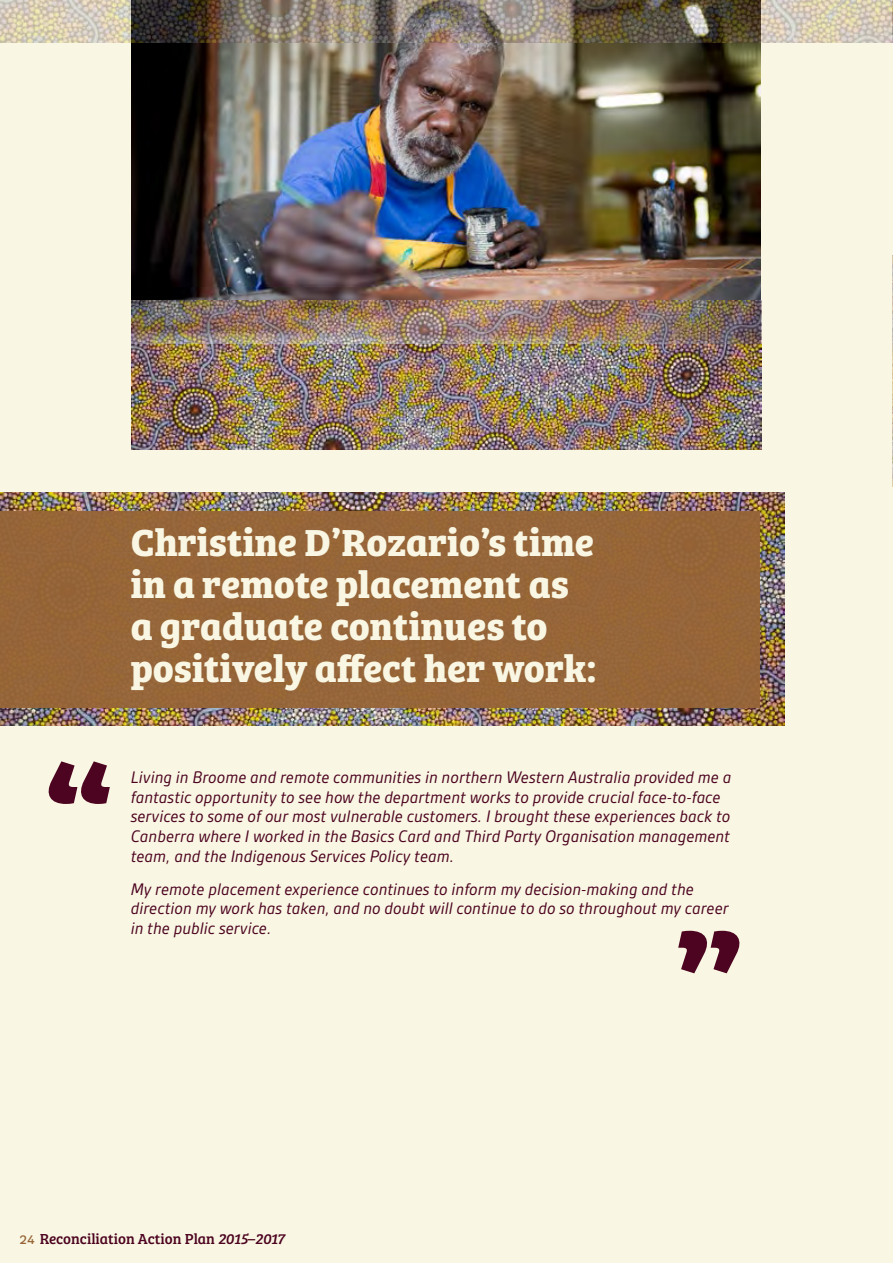
<style>
.page{position:relative;width:893px;height:1263px;background:#f9f7e3}
.page>*{position:absolute;margin:0;border:0;box-sizing:border-box;transform-origin:0 0}
.t1{font:700 150px "Bree Serif";color:#4d0421}
.heading_4{font:700 39px/42px "Bree Serif";color:#f9f7e3}
.t2{font:italic 18px/19.8px "Gesta";color:#4d0421}
.t3{font:15px "Bree Serif";color:#4d0421}
.s1{font-family:"Iskra";color:#976537}
.s2{font-style:italic}
</style>
<div class="page">
<img style="left:132px;top:42px;width:629px;height:259px">
<img style="left:132px;top:301px;width:629px;height:43px">
<img style="left:132px;top:344px;width:629px;height:106px">
<img style="left:0;top:493px;width:784px;height:232px">
<div style="left:0;top:512px;width:760px;height:196px;background:#976537"></div>
<hr style="left:892px;top:0;width:1px;height:1209px;background:#4d0421">
<img style="left:892px;top:255px;width:1px;height:232px">
<img style="left:0;top:0;width:893px;height:42px">
<p class="heading_4" style="left:131px;top:519px;width:467px">Christine D’Rozario’s time in a remote placement as a graduate continues to positively affect her work:</p>
<h1 class="t1" style="left:41px;top:704px;width:75px">“</h1>
<p class="t2" style="left:131px;top:767px;width:602px">Living in Broome and remote communities in northern Western Australia provided me a fantastic opportunity to see how the department works to provide crucial face-to-face services to some of our most vulnerable customers. I brought these experiences back to Canberra where I worked in the Basics Card and Third Party Organisation management team, and the Indigenous Services Policy team.</p>
<p class="t2" style="left:131px;top:879px;width:600px">My remote placement experience continues to inform my decision-making and the direction my work has taken, and no doubt will continue to do so throughout my career in the public service.</p>
<h1 class="t1" style="left:747px;top:1031px;width:75px;rotate:-180deg">“</h1>
<p class="t3" style="left:19px;top:1228px;width:267px"><span class="s1">24</span> Reconciliation Action Plan <span class="s2">2015</span>–<span class="s2">2017</span></p>
</div>
